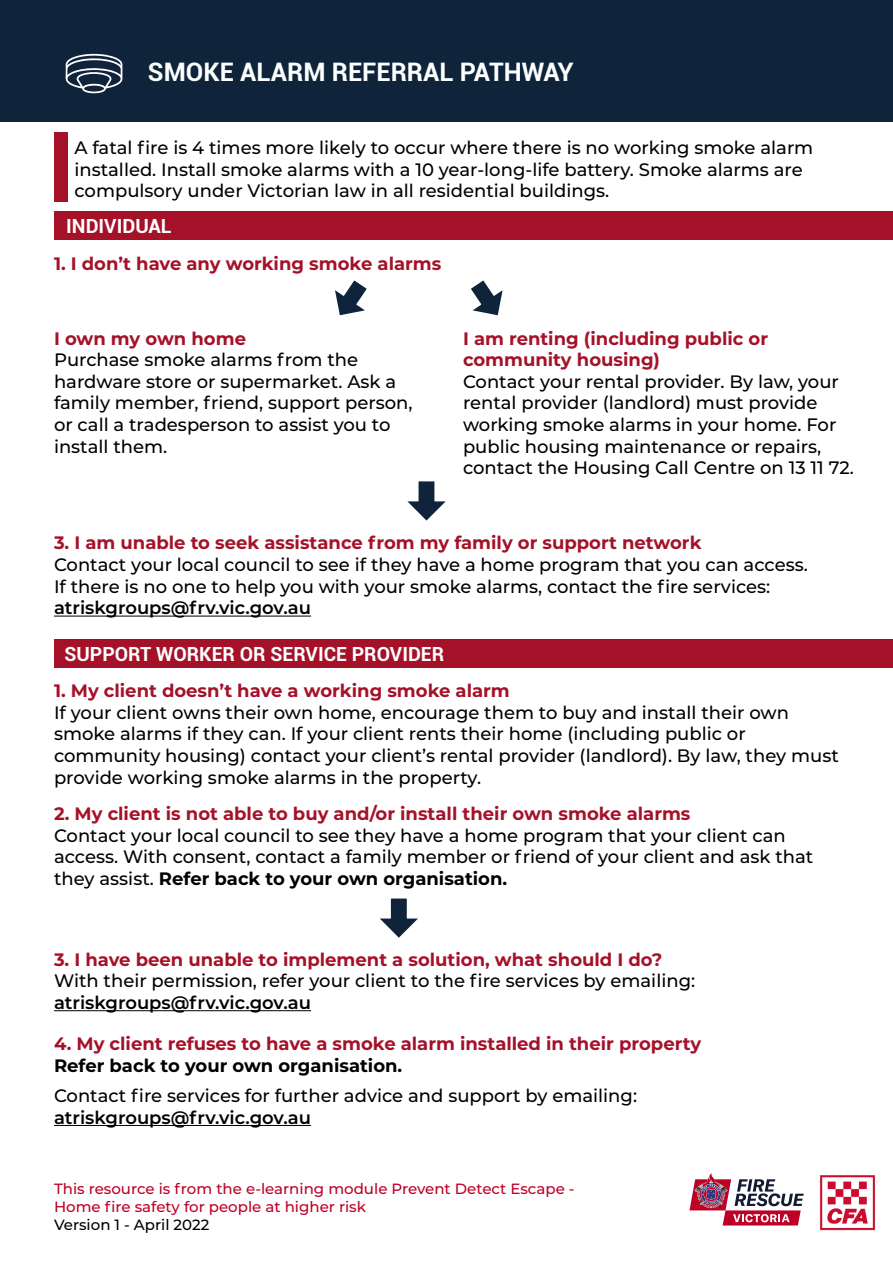
<style>
.page{position:relative;width:893px;height:1263px;background:#fff}
.page>*{position:absolute;margin:0;border:0;box-sizing:border-box;transform-origin:0 0}
.t1{font:700 25.5px "Roboto";color:#fdffff}
.t2{font:700 19.5px "Roboto";color:#fdffff}
.t3{font:500 18px/21.6px "Montserrat";color:#000}
.t4{font:700 18px/21.6px "Montserrat";color:#a51129}
.t5{font:600 18px "Montserrat";color:#000}
.t6{font:700 18px "Montserrat";color:#000}
.t7{font:500 14.85px/18px "Montserrat";color:#be0027}
.t8{font:500 14.85px "Montserrat";color:#000}
.s1{font-weight:700}
</style>
<div class="page">
<div style="left:142px;top:0;width:751px;height:122px;background:#0f243b"></div>
<div style="left:0;top:0;width:146px;height:122px;background:#0f243b"></div>
<hr style="left:54px;top:616px;width:257px;height:1px;background:#000">
<hr style="left:54px;top:1010px;width:257px;height:1px;background:#000">
<div style="left:54px;top:639px;width:839px;height:28px;background:#a51129"></div>
<div style="left:54px;top:211px;width:839px;height:29px;background:#a51129"></div>
<div style="left:54px;top:132px;width:14px;height:69px;background:#a51129"></div>
<svg style="left:335px;top:280px;width:32px;height:35px"></svg>
<svg style="left:471px;top:280px;width:32px;height:35px"></svg>
<svg style="left:407px;top:481px;width:39px;height:40px"></svg>
<svg style="left:380px;top:898px;width:38px;height:40px"></svg>
<hr style="left:54px;top:1125px;width:257px;height:1px;background:#000">
<svg style="left:65px;top:54px;width:58px;height:39px"></svg>
<img style="left:819px;top:1175px;width:57px;height:56px">
<svg style="left:689px;top:1173px;width:115px;height:52px"></svg>
<h1 class="t1" style="left:148px;top:54px;width:427px">SMOKE ALARM REFERRAL PATHWAY</h1>
<p class="t3" style="left:74px;top:136px;width:740px">A fatal fire is 4 times more likely to occur where there is no working smoke alarm installed. Install smoke alarms with a 10 year-long-life battery. Smoke alarms are compulsory under Victorian law in all residential buildings.</p>
<p class="t2" style="left:66px;top:213px;width:107px">INDIVIDUAL</p>
<p class="t4" style="left:54px;top:252px;width:389px">1. I don’t have any working smoke alarms</p>
<p class="t4" style="left:54px;top:326px;width:194px">I own my own home</p>
<p class="t3" style="left:54px;top:348px;width:360px">Purchase smoke alarms from the hardware store or supermarket. Ask a family member, friend, support person, or call a tradesperson to assist you to install them.</p>
<p class="t4" style="left:463px;top:326px;width:307px">I am renting (including public or community housing)</p>
<p class="t3" style="left:463px;top:370px;width:393px">Contact your rental provider. By law, your rental provider (landlord) must provide working smoke alarms in your home. For public housing maintenance or repairs, contact the Housing Call Centre on 13 11 72.</p>
<p class="t4" style="left:54px;top:530px;width:649px">3. I am unable to seek assistance from my family or support network</p>
<p class="t3" style="left:54px;top:553px;width:755px">Contact your local council to see if they have a home program that you can access.<br>If there is no one to help you with your smoke alarms, contact the fire services:</p>
<p class="t5" style="left:54px;top:595px;width:259px">atriskgroups@frv.vic.gov.au</p>
<p class="t2" style="left:64px;top:640px;width:381px">SUPPORT WORKER OR SERVICE PROVIDER</p>
<p class="t4" style="left:54px;top:679px;width:457px">1. My client doesn’t have a working smoke alarm</p>
<p class="t3" style="left:54px;top:701px;width:786px">If your client owns their own home, encourage them to buy and install their own smoke alarms if they can. If your client rents their home (including public or community housing) contact your client’s rental provider (landlord). By law, they must provide working smoke alarms in the property.</p>
<p class="t4" style="left:54px;top:802px;width:638px">2. My client is not able to buy and/or install their own smoke alarms</p>
<p class="t3" style="left:54px;top:824px;width:761px">Contact your local council to see they have a home program that your client can access. With consent, contact a family member or friend of your client and ask that they assist. <span class="s1">Refer back to your own organisation.</span></p>
<p class="t4" style="left:54px;top:947px;width:610px">3. I have been unable to implement a solution, what should I do?</p>
<p class="t3" style="left:54px;top:969px;width:643px">With their permission, refer your client to the fire services by emailing:</p>
<p class="t5" style="left:54px;top:990px;width:259px">atriskgroups@frv.vic.gov.au</p>
<p class="t4" style="left:54px;top:1032px;width:649px">4. My client refuses to have a smoke alarm installed in their property</p>
<p class="t6" style="left:54px;top:1052px;width:350px">Refer back to your own organisation.</p>
<p class="t3" style="left:54px;top:1084px;width:585px">Contact fire services for further advice and support by emailing:</p>
<p class="t5" style="left:54px;top:1104px;width:259px">atriskgroups@frv.vic.gov.au</p>
<p class="t7" style="left:54px;top:1179px;width:522px">This resource is from the e-learning module Prevent Detect Escape -<br>Home fire safety for people at higher risk</p>
<p class="t8" style="left:54px;top:1214px;width:157px">Version 1 - April 2022</p>
</div>
